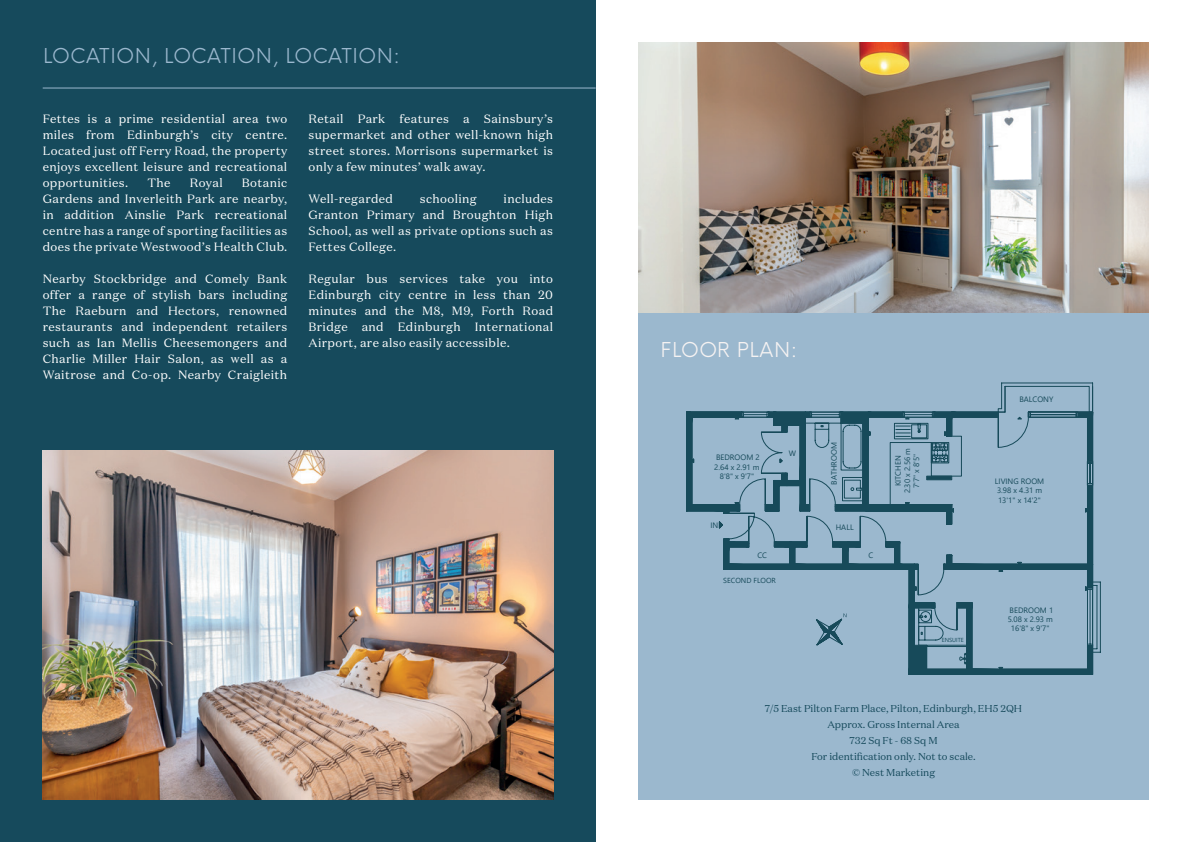
<style>
.page{position:relative;width:1191px;height:842px;background:#fff}
.page>*{position:absolute;margin:0;border:0;box-sizing:border-box;transform-origin:0 0}
.t1{font:20px "Coulters Neue Einstellung";letter-spacing:.01em;color:#9bb8ce}
.t2{font:20px "Coulters Neue Einstellung";letter-spacing:.01em;color:#f5f2f2}
.t3{font:12px/16px "Domaine Text";letter-spacing:.03em;color:#fff;text-align:justify}
.t4{font:10px/16px "Domaine Text";color:#164a5c;text-align:center}
.t5{font:7.8px/9.2px "Segoe UI";color:#174a5a;text-align:center}
.t6{font:7.3px "Segoe UI";color:#174a5a}
.t7{font:5.8px "Segoe UI";color:#174a5a}
</style>
<div class="page">
<div style="left:0;top:0;width:595px;height:842px;background:#164a5c"></div>
<hr style="left:43px;top:88px;width:552px;height:1px;background:#9bb8ce">
<div style="left:638px;top:313px;width:510px;height:486px;background:#9bb8ce"></div>
<img style="left:638px;top:43px;width:510px;height:270px">
<img style="left:43px;top:451px;width:510px;height:348px">
<svg style="left:686px;top:382px;width:407px;height:293px"></svg>
<h1 class="t1" style="left:43px;top:38px;width:359px">LOCATION, LOCATION, LOCATION:</h1>
<p class="t3" style="left:43px;top:110px;width:246px">Fettes is a prime residential area two miles from Edinburgh’s city centre.<br>Located just off Ferry Road, the property enjoys excellent leisure and recreational opportunities.</p>
<p class="t3" style="left:147px;top:174px;width:25px">The</p>
<p class="t3" style="left:190px;top:174px;width:34px">Royal</p>
<p class="t3" style="left:43px;top:174px;width:246px;text-indent:199px">Botanic Gardens and Inverleith Park are nearby, in addition Ainslie Park recreational centre has a range of sporting facilities as does the private Westwood’s Health Club.</p>
<p class="t3" style="left:43px;top:270px;width:246px">Nearby Stockbridge and Comely Bank offer a range of stylish bars including The Raeburn and Hectors, renowned restaurants and independent retailers such as Ian Mellis Cheesemongers and Charlie Miller Hair Salon, as well as a Waitrose and Co-op. Nearby Craigleith</p>
<p class="t3" style="left:308px;top:110px;width:246px">Retail Park features a Sainsbury’s supermarket and other well-known high street stores. Morrisons supermarket is only a few minutes’ walk away.</p>
<p class="t3" style="left:308px;top:190px;width:86px">Well-regarded</p>
<p class="t3" style="left:420px;top:190px;width:58px">schooling</p>
<p class="t3" style="left:308px;top:190px;width:246px;text-indent:195px">includes Granton Primary and Broughton High School, as well as private options such as Fettes College.</p>
<p class="t3" style="left:308px;top:270px;width:246px">Regular bus services take you into Edinburgh city centre in less than 20 minutes and the M8, M9, Forth Road Bridge and Edinburgh International Airport, are also easily accessible.</p>
<h1 class="t2" style="left:660px;top:332px;width:139px">FLOOR PLAN:</h1>
<p class="t5" style="left:714px;top:452px;width:47px">BEDROOM 2<br>2.64 x 2.91 m<br>8'8" x 9'7"</p>
<p class="t5" style="left:828px;top:485px;width:44px;rotate:-90deg">BATHROOM</p>
<p class="t5" style="left:789px;top:448px;width:9px">W</p>
<p class="t5" style="left:710px;top:520px;width:9px">IN</p>
<p class="t5" style="left:835px;top:522px;width:19px">HALL</p>
<p class="t5" style="left:757px;top:550px;width:11px">CC</p>
<p class="t5" style="left:868px;top:550px;width:6px">C</p>
<p class="t6" style="left:723px;top:574px;width:54px">SECOND FLOOR</p>
<p class="t5" style="left:893px;top:493px;width:47px;rotate:-90deg">KITCHEN<br>2.30 x 2.56 m<br>7'7" x 8'5"</p>
<p class="t7" style="left:941px;top:635px;width:24px">ENSUITE</p>
<p class="t5" style="left:1019px;top:394px;width:35px">BALCONY</p>
<p class="t5" style="left:995px;top:476px;width:51px;text-align:left">LIVING ROOM<br>3.98 x 4.31 m<br>13'1" x 14'2"</p>
<p class="t5" style="left:1007px;top:605px;width:47px">BEDROOM 1<br>5.08 x 2.93 m<br>16'8" x 9'7"</p>
<p class="t4" style="left:765px;top:701px;width:259px">7/5 East Pilton Farm Place, Pilton, Edinburgh, EH5 2QH<br>Approx. Gross Internal Area<br>732 Sq Ft - 68 Sq M<br>For identification only. Not to scale.<br>© Nest Marketing</p>
</div>
